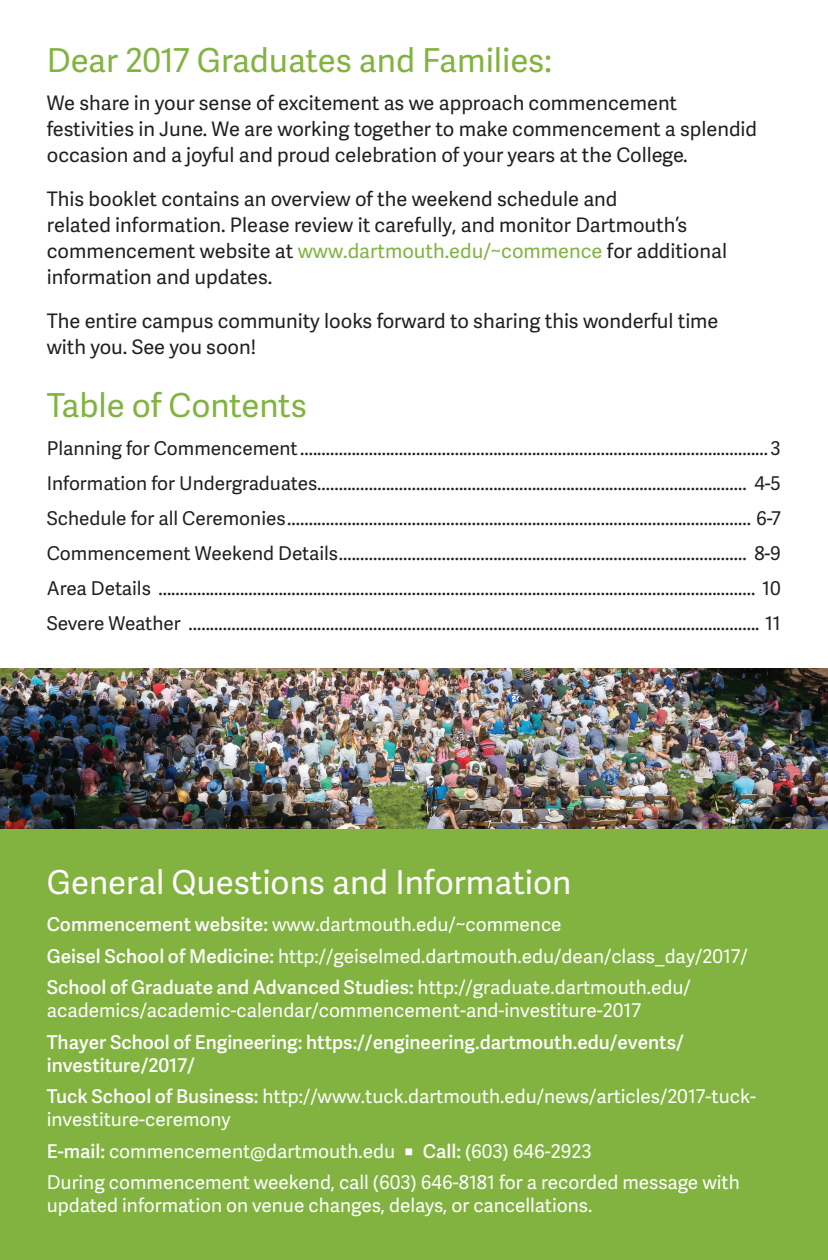
<style>
.page{position:relative;width:828px;height:1260px;background:#fff}
.page>*{position:absolute;margin:0;border:0;box-sizing:border-box;transform-origin:0 0}
.Green_Page_Header{font:33px "Adelle Sans";color:#82b340}
.Body_Text{font:33px "Adelle Sans";color:#fff}
.Green_Page_Header-2{font:20px/26px "Adelle Sans";color:#231f20}
.t1{font:19px "Adelle Sans";color:#231f20}
.Body_Text-2{font:19px/31.8px "Adelle Sans";color:#fff}
.Body_Text-3{font:600 19px/31.8px "Adelle Sans";color:#fff}
.s1{color:#82b340}
.s2{font-weight:600}
.s3{font-weight:400}
</style>
<div class="page">
<img style="left:0;top:668px;width:828px;height:161px">
<div style="left:0;top:829px;width:828px;height:431px;background:#82b340"></div>
<p class="Green_Page_Header" style="left:47px;top:37px;width:507px">Dear 2017 Graduates and Families:</p>
<p class="Green_Page_Header-2" style="left:47px;top:89px;width:712px">We share in your sense of excitement as we approach commencement festivities in June. We are working together to make commencement a splendid occasion and a joyful and proud celebration of your years at the College.</p>
<p class="Green_Page_Header-2" style="left:47px;top:185px;width:682px">This booklet contains an overview of the weekend schedule and<br>related information. Please review it carefully, and monitor Dartmouth’s commencement website at <span class="s1">www.dartmouth.edu/~commence</span> for additional information and updates.</p>
<p class="Green_Page_Header-2" style="left:47px;top:307px;width:673px">The entire campus community looks forward to sharing this wonderful time with you. See you soon!</p>
<p class="Green_Page_Header" style="left:47px;top:382px;width:261px">Table of Contents</p>
<p class="t1" style="left:47px;top:435px;width:736px">Planning for Commencement.............................................................................................................3</p>
<p class="t1" style="left:47px;top:470px;width:736px">Information for Undergraduates.................................................................................................... 4-5</p>
<p class="t1" style="left:47px;top:505px;width:736px">Schedule for all Ceremonies............................................................................................................ 6-7</p>
<p class="t1" style="left:47px;top:540px;width:736px">Commencement Weekend Details............................................................................................... 8-9</p>
<p class="t1" style="left:47px;top:575px;width:736px">Area Details ........................................................................................................................................... 10</p>
<p class="t1" style="left:47px;top:610px;width:736px">Severe Weather ..................................................................................................................................... 11</p>
<p class="Body_Text" style="left:47px;top:858px;width:526px">General Questions and Information</p>
<p class="Body_Text-2" style="left:47px;top:908px;width:703px"><span class="s2">Commencement website:</span> www.dartmouth.edu/~commence<br><span class="s2">Geisel School of Medicine:</span> http://geiselmed.dartmouth.edu/dean/class_day/2017/<br><span class="s2">School of Graduate and Advanced Studies:</span> http://graduate.dartmouth.edu/</p>
<p class="Body_Text-3" style="left:47px;top:995px;width:638px"><span class="s3">academics/academic-calendar/commencement-and-investiture-2017<br></span>Thayer School of Engineering: https://engineering.dartmouth.edu/events/</p>
<p class="Body_Text-2" style="left:47px;top:1048px;width:711px"><span class="s2">investiture/2017/<br>Tuck School of Business:</span> http://www.tuck.dartmouth.edu/news/articles/2017-tuck-</p>
<p class="Body_Text-2" style="left:47px;top:1103px;width:694px">investiture-ceremony<br><span class="s2">E-mail:</span> commencement@dartmouth.edu Q <span class="s2">Call:</span> (603) 646-2923<br>During commencement weekend, call (603) 646-8181 for a recorded message with</p>
<p class="Body_Text-2" style="left:47px;top:1189px;width:547px">updated information on venue changes, delays, or cancellations.</p>
</div>
